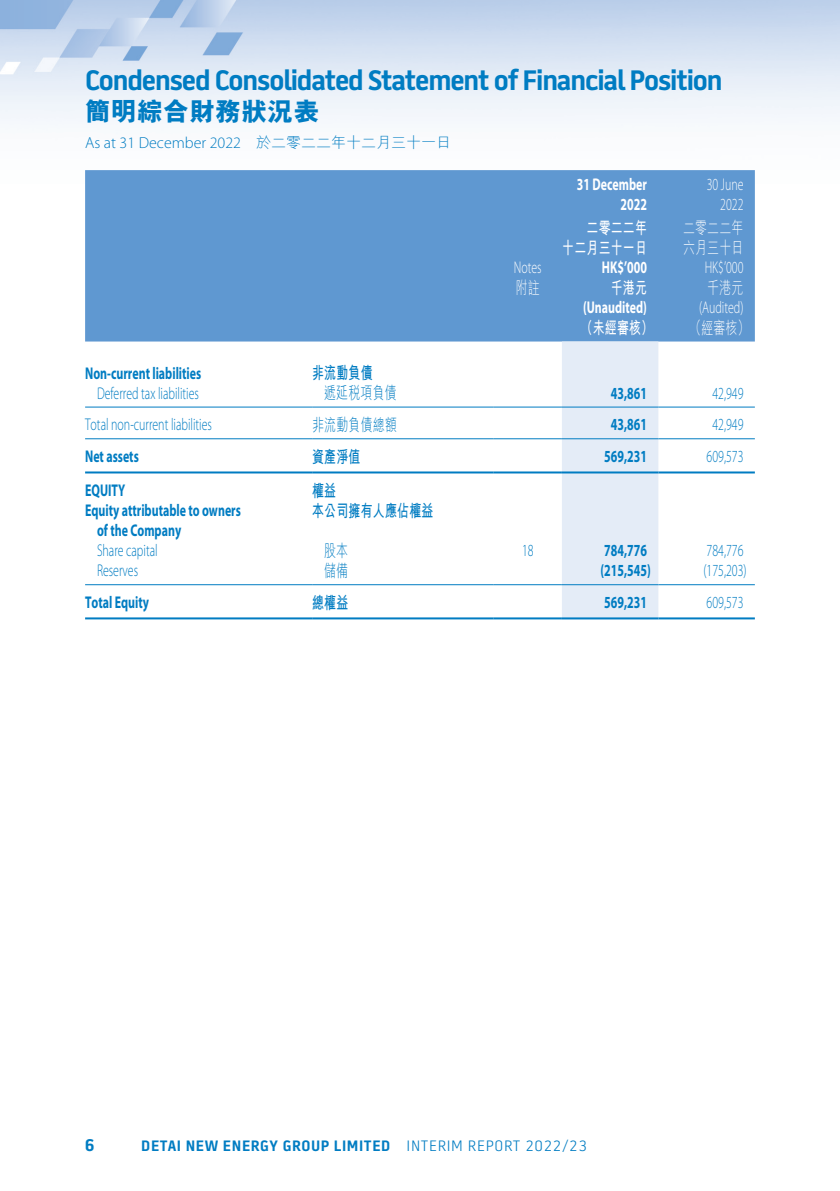
<style>
.page{position:relative;width:840px;height:1191px;background:#fff}
.page>*{position:absolute;margin:0;border:0;box-sizing:border-box;transform-origin:0 0}
.t1{font:700 28px "Battersea";letter-spacing:-.04em;color:#007cc2}
.t2{font:800 26px "M Hei HK";color:#007cc2}
._50_Table_txt{font:700 17px "Myriad Pro";color:#007cc2;scale:.7 1}
._50_Table_txt-2{font:300 17px "Myriad Pro";color:#007cc2;scale:.7 1}
._50_Table_txt-3{font:700 17px "Myriad Pro";color:#fff;scale:.7 1}
._50_Table_txt-4{font:300 17px "Myriad Pro";color:#fff;scale:.7 1}
._50_Table_txt-5{font:700 17px "M Hei HK";letter-spacing:.02em;color:#007cc2;scale:.7 1}
._50_Table_txt-6{font:700 17px "M Hei HK";letter-spacing:.02em;color:#fff;scale:.7 1}
._50_Table_txt-7{font:300 17px "M Hei HK";letter-spacing:.02em;color:#fff;scale:.7 1}
._50_Table_txt-8{font:300 17px "M Hei HK";letter-spacing:.02em;color:#007cc2;scale:.7 1}
.t3{font:700 17px "Battersea";color:#007cc2}
.t4{font:300 16px "Myriad Pro";color:#007cc2}
.t5{font:700 15px "Battersea";letter-spacing:.04em;color:#007cc2}
.s1{font-family:"M Hei HK";font-size:15px}
.s2{font-weight:300}
</style>
<div class="page">
<img style="left:0;top:0;width:839px;height:620px">
<div style="left:85px;top:170px;width:669px;height:171px;background:#5f98d1"></div>
<div style="left:561px;top:341px;width:97px;height:276px;background:#e4ecf7"></div>
<hr style="left:85px;top:406px;width:227px;height:1px;background:#007cc2">
<hr style="left:312px;top:406px;width:181px;height:1px;background:#007cc2">
<hr style="left:493px;top:406px;width:68px;height:1px;background:#007cc2">
<hr style="left:561px;top:406px;width:97px;height:1px;background:#007cc2">
<hr style="left:658px;top:406px;width:96px;height:1px;background:#007cc2">
<hr style="left:85px;top:438px;width:227px;height:1px;background:#007cc2">
<hr style="left:312px;top:438px;width:181px;height:1px;background:#007cc2">
<hr style="left:493px;top:438px;width:68px;height:1px;background:#007cc2">
<hr style="left:561px;top:438px;width:97px;height:1px;background:#007cc2">
<hr style="left:658px;top:438px;width:96px;height:1px;background:#007cc2">
<hr style="left:85px;top:471px;width:227px;height:2px;background:#007cc2">
<hr style="left:312px;top:471px;width:181px;height:2px;background:#007cc2">
<hr style="left:493px;top:471px;width:68px;height:2px;background:#007cc2">
<hr style="left:561px;top:471px;width:97px;height:2px;background:#007cc2">
<hr style="left:658px;top:471px;width:96px;height:2px;background:#007cc2">
<hr style="left:85px;top:584px;width:227px;height:1px;background:#007cc2">
<hr style="left:312px;top:584px;width:181px;height:1px;background:#007cc2">
<hr style="left:493px;top:584px;width:68px;height:1px;background:#007cc2">
<hr style="left:561px;top:584px;width:97px;height:1px;background:#007cc2">
<hr style="left:658px;top:584px;width:96px;height:1px;background:#007cc2">
<hr style="left:85px;top:617px;width:227px;height:2px;background:#007cc2">
<hr style="left:312px;top:617px;width:181px;height:2px;background:#007cc2">
<hr style="left:493px;top:617px;width:68px;height:2px;background:#007cc2">
<hr style="left:561px;top:617px;width:97px;height:2px;background:#007cc2">
<hr style="left:658px;top:617px;width:96px;height:2px;background:#007cc2">
<p class="t1" style="left:85px;top:63px;width:638px">Condensed Consolidated Statement of Financial Position</p>
<p class="t2" style="left:85px;top:98px;width:235px">簡明綜合財務狀況表</p>
<p class="t4" style="left:85px;top:133px;width:367px">As at 31 December 2022 <span class="s1">於二零二二年十二月三十一日</span></p>
<p class="_50_Table_txt-3" style="left:576px;top:175px;width:101px">31 December</p>
<p class="_50_Table_txt-3" style="left:620px;top:195px;width:39px">2022</p>
<p class="_50_Table_txt-4" style="left:706px;top:174px;width:54px">30 June</p>
<p class="_50_Table_txt-4" style="left:719px;top:194px;width:35px">2022</p>
<p class="_50_Table_txt-6" style="left:586px;top:215px;width:88px">二零二二年</p>
<p class="_50_Table_txt-6" style="left:562px;top:235px;width:123px">十二月三十一日</p>
<p class="_50_Table_txt-7" style="left:682px;top:219px;width:88px">二零二二年</p>
<p class="_50_Table_txt-7" style="left:682px;top:239px;width:88px">六月三十日</p>
<p class="_50_Table_txt-4" style="left:513px;top:257px;width:41px">Notes</p>
<p class="_50_Table_txt-3" style="left:601px;top:258px;width:66px">HK$’000</p>
<p class="_50_Table_txt-4" style="left:704px;top:257px;width:57px">HK$’000</p>
<p class="_50_Table_txt-7" style="left:515px;top:279px;width:36px">附註</p>
<p class="_50_Table_txt-6" style="left:610px;top:275px;width:53px">千港元</p>
<p class="_50_Table_txt-7" style="left:706px;top:279px;width:53px">千港元</p>
<p class="_50_Table_txt-3" style="left:582px;top:298px;width:93px">(Unaudited)</p>
<p class="_50_Table_txt-4" style="left:698px;top:297px;width:65px">(Audited)</p>
<p class="_50_Table_txt-6" style="left:580px;top:315px;width:105px">（未經審核）</p>
<p class="_50_Table_txt-7" style="left:689px;top:319px;width:87px">（經審核）</p>
<p class="_50_Table_txt" style="left:85px;top:363px;width:167px">Non-current liabilities</p>
<p class="_50_Table_txt-5" style="left:312px;top:361px;width:88px">非流動負債</p>
<p class="_50_Table_txt-2" style="left:97px;top:383px;width:147px">Deferred tax liabilities</p>
<p class="_50_Table_txt-8" style="left:324px;top:384px;width:105px">遞延稅項負債</p>
<p class="_50_Table_txt" style="left:610px;top:383px;width:53px">43,861</p>
<p class="_50_Table_txt-2" style="left:712px;top:383px;width:46px">42,949</p>
<p class="_50_Table_txt-2" style="left:85px;top:414px;width:182px">Total non-current liabilities</p>
<p class="_50_Table_txt-8" style="left:312px;top:416px;width:123px">非流動負債總額</p>
<p class="_50_Table_txt" style="left:610px;top:415px;width:53px">43,861</p>
<p class="_50_Table_txt-2" style="left:712px;top:414px;width:46px">42,949</p>
<p class="_50_Table_txt" style="left:85px;top:447px;width:78px">Net assets</p>
<p class="_50_Table_txt-5" style="left:312px;top:444px;width:71px">資產淨值</p>
<p class="_50_Table_txt" style="left:604px;top:447px;width:63px">569,231</p>
<p class="_50_Table_txt-2" style="left:706px;top:446px;width:54px">609,573</p>
<p class="_50_Table_txt" style="left:85px;top:481px;width:59px">EQUITY</p>
<p class="_50_Table_txt-5" style="left:312px;top:478px;width:36px">權益</p>
<p class="_50_Table_txt" style="left:85px;top:501px;width:224px">Equity attributable to owners</p>
<p class="_50_Table_txt" style="left:97px;top:521px;width:122px">of the Company</p>
<p class="_50_Table_txt-5" style="left:312px;top:498px;width:175px">本公司擁有人應佔權益</p>
<p class="_50_Table_txt-2" style="left:97px;top:540px;width:88px">Share capital</p>
<p class="_50_Table_txt-8" style="left:324px;top:542px;width:36px">股本</p>
<p class="_50_Table_txt-2" style="left:521px;top:540px;width:18px">18</p>
<p class="_50_Table_txt" style="left:604px;top:541px;width:63px">784,776</p>
<p class="_50_Table_txt-2" style="left:706px;top:540px;width:54px">784,776</p>
<p class="_50_Table_txt-2" style="left:97px;top:560px;width:60px">Reserves</p>
<p class="_50_Table_txt-8" style="left:324px;top:562px;width:36px">儲備</p>
<p class="_50_Table_txt" style="left:600px;top:561px;width:73px">(215,545)</p>
<p class="_50_Table_txt-2" style="left:703px;top:560px;width:63px">(175,203)</p>
<p class="_50_Table_txt" style="left:85px;top:593px;width:93px">Total Equity</p>
<p class="_50_Table_txt-5" style="left:312px;top:590px;width:53px">總權益</p>
<p class="_50_Table_txt" style="left:604px;top:593px;width:63px">569,231</p>
<p class="_50_Table_txt-2" style="left:706px;top:592px;width:54px">609,573</p>
<p class="t3" style="left:85px;top:1135px;width:11px">6</p>
<p class="t5" style="left:141px;top:1136px;width:447px">DETAI NEW ENERGY GROUP LIMITED <span class="s2">INTERIM REPORT 2022/23</span></p>
</div>
